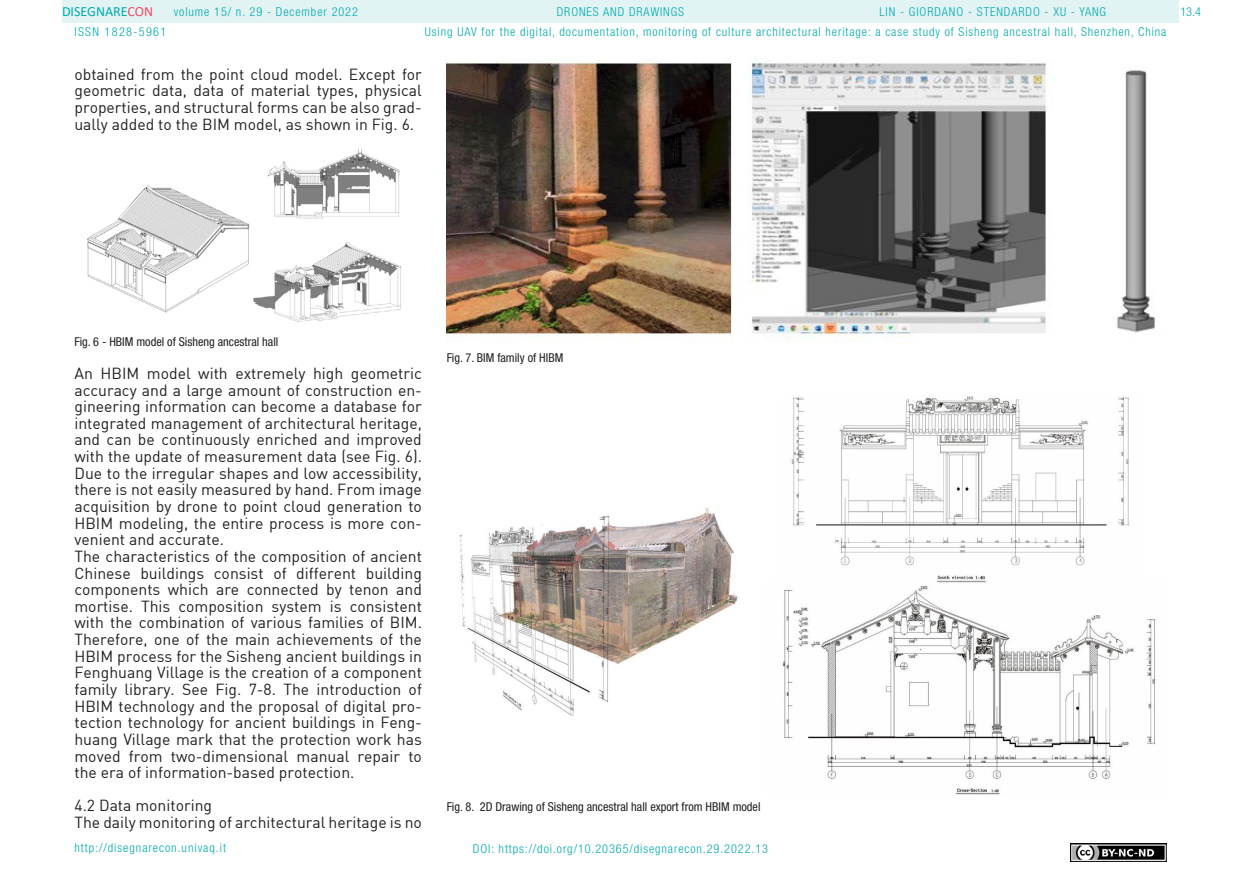
<style>
.page{position:relative;width:1241px;height:893px;background:#fff}
.page>*{position:absolute;margin:0;border:0;box-sizing:border-box;transform-origin:0 0}
.t1{font:15.75px/16.6px "DIN";color:#231f20}
.t2{font:14px "Calibri";color:#00aaad}
.t3{font:300 condensed 12.25px "Helvetica Neue LT Std";letter-spacing:.075em;color:#00aaad}
.t4{font:condensed 12.25px "Helvetica Neue LT Std";color:#231f20}
.t5{font:300 condensed 12.25px "Helvetica Neue LT Std";letter-spacing:.11em;color:#00aaad}
.s1{color:#f24862}
</style>
<div class="page">
<div style="left:62px;top:0;width:1116px;height:23px;background:#e2f3f4"></div>
<img style="left:1070px;top:843px;width:96px;height:18px">
<img style="left:87px;top:149px;width:315px;height:173px">
<img style="left:446px;top:58px;width:709px;height:281px">
<img style="left:459px;top:396px;width:696px;height:399px">
<p class="t2" style="left:62px;top:2px;width:93px">DISEGNARE<span class="s1">CON</span></p>
<p class="t3" style="left:879px;top:5px;width:228px">LIN - GIORDANO - STENDARDO - XU - YANG</p>
<p class="t3" style="left:174px;top:5px;width:186px">volume 15/ n. 29 - December 2022</p>
<p class="t3" style="left:556px;top:5px;width:129px">DRONES AND DRAWINGS</p>
<p class="t5" style="left:74px;top:24px;width:93px">ISSN 1828-5961</p>
<p class="t3" style="left:425px;top:25px;width:743px">Using UAV for the digital, documentation, monitoring of culture architectural heritage: a case study of Sisheng ancestral hall, Shenzhen, China</p>
<p class="t1" style="left:74px;top:65px;width:349px;text-align:justify">obtained from the point cloud model. Except for geometric data, data of material types, physical properties, and structural forms can be also grad&shy;ually added to the BIM model, as shown in Fig. 6.</p>
<p class="t3" style="left:1180px;top:5px;width:22px">13.4</p>
<p class="t4" style="left:74px;top:334px;width:205px">Fig. 6 - HBIM model of Sisheng ancestral hall</p>
<p class="t1" style="left:74px;top:365px;width:349px">An HBIM model with extremely high geometric accuracy and a large amount of construction en&shy;gineering information can become a database for integrated management of architectural heritage, and can be continuously enriched and improved with the update of measurement data (see Fig. 6).<br>Due to the irregular shapes and low accessibility, there is not easily measured by hand. From image acquisition by drone to point cloud generation to HBIM modeling, the entire process is more con&shy;venient and accurate.<br>The characteristics of the composition of ancient Chinese buildings consist of different building components which are connected by tenon and mortise. This composition system is consistent with the combination of various families of BIM.<br>Therefore, one of the main achievements of the HBIM process for the Sisheng ancient buildings in Fenghuang Village is the creation of a component family library. See Fig. 7-8. The introduction of HBIM technology and the proposal of digital pro&shy;tection technology for ancient buildings in Feng&shy;huang Village mark that the protection work has moved from two-dimensional manual repair to the era of information-based protection.</p>
<p class="t1" style="left:74px;top:797px;width:349px">4.2 Data monitoring<br>The daily monitoring of architectural heritage is no</p>
<p class="t3" style="left:74px;top:841px;width:153px">http://disegnarecon.univaq.it</p>
<p class="t4" style="left:446px;top:351px;width:118px">Fig. 7. BIM family of HIBM</p>
<p class="t4" style="left:446px;top:800px;width:315px">Fig. 8. 2D Drawing of Sisheng ancestral hall export from HBIM model</p>
<p class="t3" style="left:473px;top:842px;width:296px">DOI: https://doi.org/10.20365/disegnarecon.29.2022.13</p>
</div>
